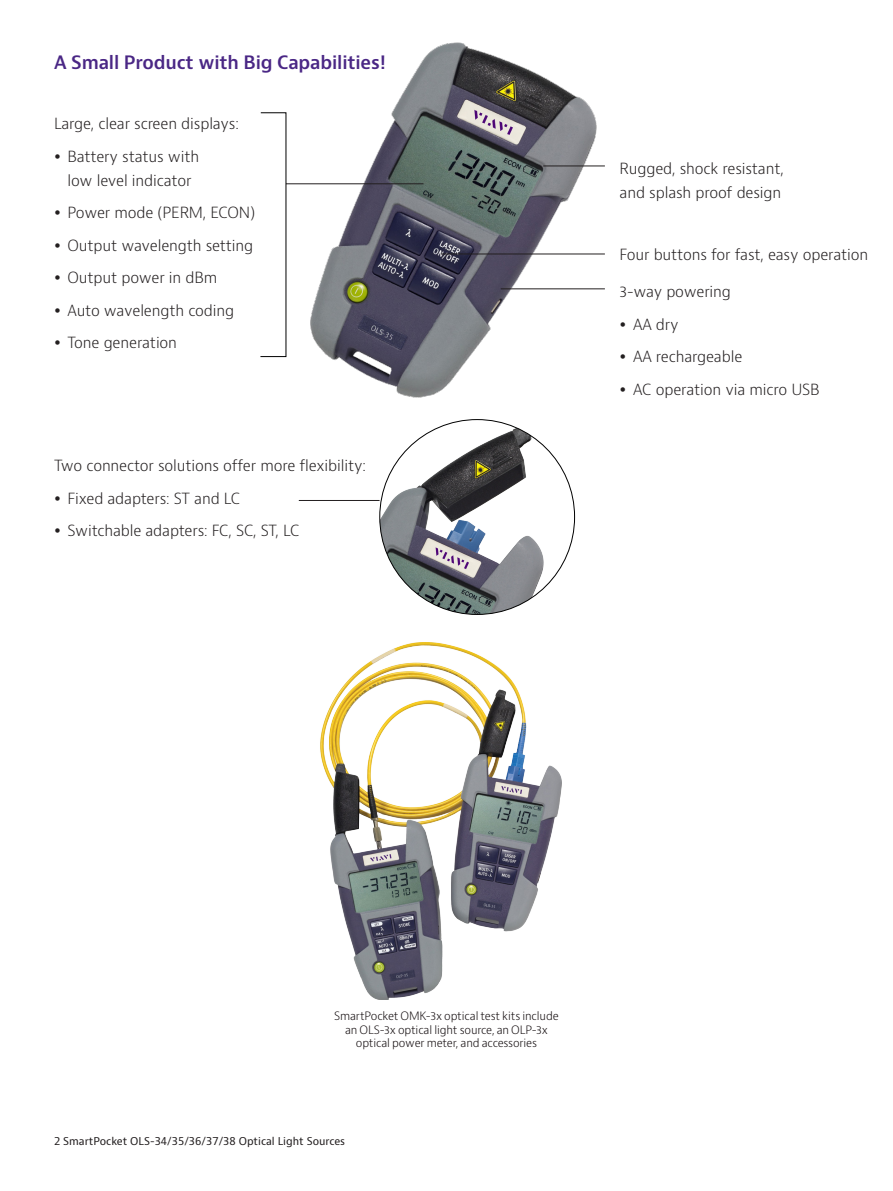
<style>
.page{position:relative;width:893px;height:1191px;background:#fff}
.page>*{position:absolute;margin:0;border:0;box-sizing:border-box;transform-origin:0 0}
.H2_Heading_Purple_12{font:600 18px "Bernino Sans";letter-spacing:-.01em;color:#4a2785}
.P_10_16{font:300 15px/24px "Bernino Sans";letter-spacing:-.01em;color:#231f20}
.t1{font:300 11.25px/13.5px "Bernino Sans";letter-spacing:-.01em;color:#110a0c;text-align:center}
.t2{font:10.5px "Bernino Sans";color:#231f20}
</style>
<div class="page">
<img style="left:269px;top:42px;width:336px;height:440px">
<hr style="left:286px;top:183px;width:137px;height:1px;background:#231f20">
<hr style="left:299px;top:500px;width:81px;height:1px;background:#231f20">
<hr style="left:441px;top:254px;width:164px;height:1px;background:#231f20">
<hr style="left:501px;top:288px;width:104px;height:1px;background:#231f20">
<hr style="left:543px;top:166px;width:62px;height:1px;background:#231f20">
<img style="left:380px;top:419px;width:195px;height:195px;border-radius:97px">
<img style="left:320px;top:642px;width:242px;height:357px">
<p class="H2_Heading_Purple_12" style="left:54px;top:51px;width:333px">A Small Product with Big Capabilities!</p>
<p class="P_10_16" style="left:54px;top:112px;width:186px">Large, clear screen displays:</p>
<p class="P_10_16" style="left:68px;top:144px;width:133px">Battery status with low level indicator</p>
<p class="P_10_16" style="left:68px;top:201px;width:189px">Power mode (PERM, ECON)</p>
<p class="P_10_16" style="left:68px;top:233px;width:187px">Output wavelength setting</p>
<p class="P_10_16" style="left:68px;top:266px;width:151px">Output power in dBm</p>
<p class="P_10_16" style="left:68px;top:298px;width:168px">Auto wavelength coding</p>
<p class="P_10_16" style="left:68px;top:331px;width:111px">Tone generation</p>
<p class="P_10_16" style="left:54px;top:454px;width:314px">Two connector solutions offer more flexibility:</p>
<p class="P_10_16" style="left:68px;top:486px;width:174px">Fixed adapters: ST and LC</p>
<p class="P_10_16" style="left:68px;top:519px;width:233px">Switchable adapters: FC, SC, ST, LC</p>
<p class="P_10_16" style="left:620px;top:157px;width:166px">Rugged, shock resistant, and splash proof design</p>
<p class="P_10_16" style="left:620px;top:243px;width:250px">Four buttons for fast, easy operation</p>
<p class="P_10_16" style="left:620px;top:280px;width:113px">3-way powering</p>
<p class="P_10_16" style="left:633px;top:313px;width:47px">AA dry</p>
<p class="P_10_16" style="left:633px;top:345px;width:111px">AA rechargeable</p>
<p class="P_10_16" style="left:633px;top:378px;width:188px">AC operation via micro USB</p>
<p class="t1" style="left:334px;top:1009px;width:226px">SmartPocket OMK-3x optical test kits include an OLS-3x optical light source, an OLP-3x optical power meter, and accessories</p>
<p class="t2" style="left:54px;top:1134px;width:293px">2 SmartPocket OLS-34/35/36/37/38 Optical Light Sources</p>
</div>
